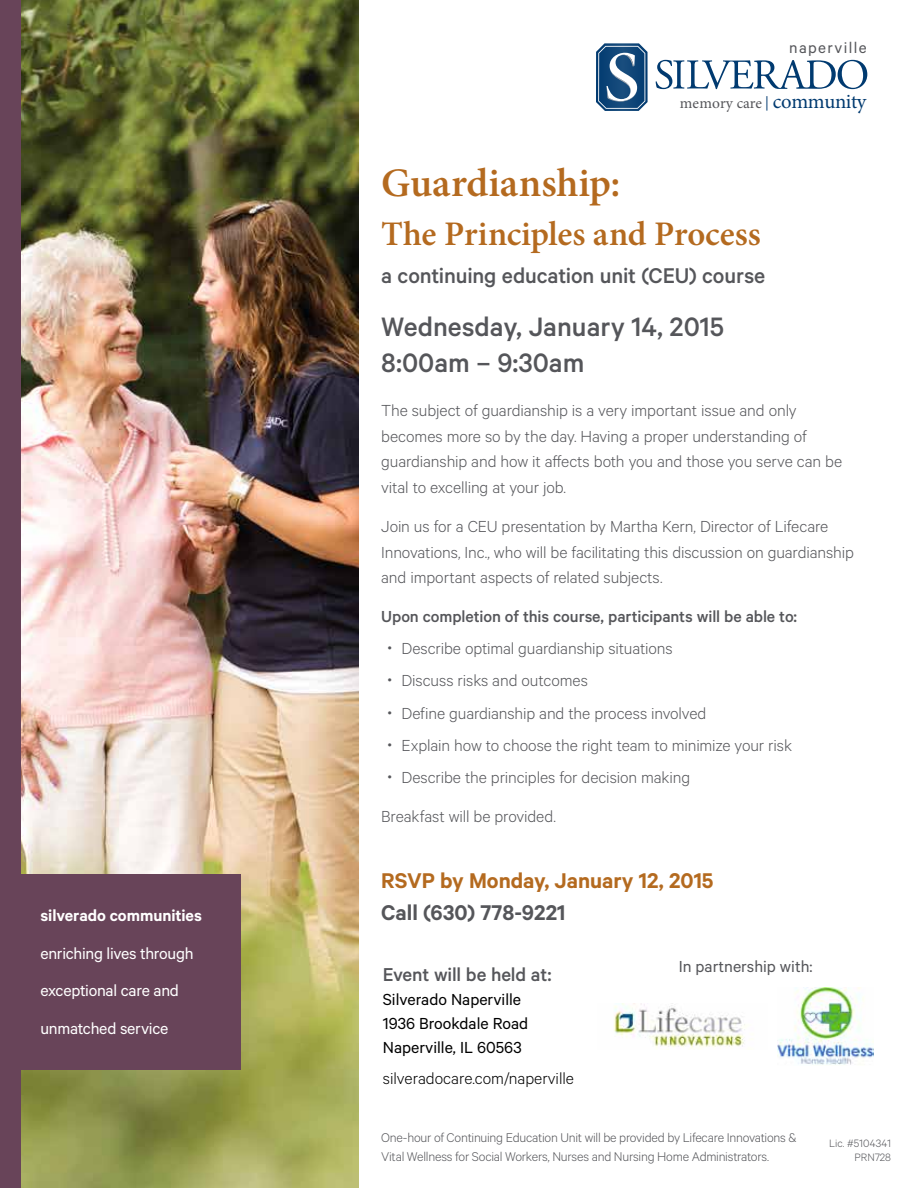
<style>
.page{position:relative;width:918px;height:1188px;background:#fff}
.page>*{position:absolute;margin:0;border:0;box-sizing:border-box;transform-origin:0 0}
.t1{font:600 40.5px "Minion Pro";letter-spacing:-.005em;color:#b46a1f}
.t2{font:600 34.5px "Minion Pro";letter-spacing:-.005em;color:#b46a1f}
.t3{font:500 30px/36px "Calibre";color:#55565a}
.t4{font:500 24px "Calibre";letter-spacing:-.01em;color:#55565a}
.t5{font:600 24px "Calibre";color:#b46a1f}
.t6{font:600 24px "Calibre";color:#55565a}
.t7{font:500 21px "Calibre";letter-spacing:-.01em;color:#55565a}
.t8{font:300 18px/25.5px "Calibre";letter-spacing:-.005em;color:#55565a}
.t9{font:18px/37.5px "Calibre";letter-spacing:-.015em;color:#fff}
.t10{font:18px/24px "Calibre";color:#000}
.t11{font:500 18px "Calibre";letter-spacing:-.005em;color:#55565a}
.t12{font:300 18px "Calibre";color:#000}
.t13{font:600 18px "Calibre";letter-spacing:-.005em;color:#fff}
.t14{font:18px "Calibre";color:#55565a}
.t15{font:17.25px "Calibre";letter-spacing:.08em;color:#55565a}
.t16{font:15.45px "Minion Pro";letter-spacing:.01em;color:#55565a}
.t17{font:300 14.25px/19.5px "Calibre";letter-spacing:-.02em;color:#55565a}
.t18{font:300 12px/14.4px "Calibre";color:#55565a;text-align:right}
.s1{font-size:14.4px;color:#003a70}
.s2{font-size:20.7px;color:#003a70}
</style>
<div class="page">
<img style="left:21px;top:0;width:338px;height:1188px">
<div style="left:0;top:874px;width:240px;height:195px;background:#684459"></div>
<div style="left:0;top:0;width:21px;height:1188px;background:#684459"></div>
<svg style="left:656px;top:60px;width:211px;height:29px"></svg>
<svg style="left:596px;top:43px;width:52px;height:68px"></svg>
<img style="left:613px;top:1003px;width:132px;height:46px">
<img style="left:778px;top:987px;width:95px;height:78px">
<p class="t13" style="left:40px;top:905px;width:163px">silverado communities</p>
<p class="t9" style="left:40px;top:934px;width:155px">enriching lives through exceptional care and unmatched service</p>
<p class="t15" style="left:789px;top:37px;width:79px">naperville</p>
<p class="t16" style="left:680px;top:93px;width:188px">memory care <span class="s1">|</span> <span class="s2">community</span></p>
<h1 class="t1" style="left:381px;top:155px;width:241px">Guardianship:</h1>
<h2 class="t2" style="left:381px;top:211px;width:381px">The Principles and Process</h2>
<h3 class="t4" style="left:381px;top:262px;width:386px">a continuing education unit (CEU) course</h3>
<h3 class="t3" style="left:381px;top:308px;width:344px">Wednesday, January 14, 2015<br>8:00am – 9:30am</h3>
<p class="t8" style="left:381px;top:397px;width:463px">The subject of guardianship is a very important issue and only becomes more so by the day. Having a proper understanding of guardianship and how it affects both you and those you serve can be vital to excelling at your job.</p>
<p class="t8" style="left:381px;top:513px;width:474px">Join us for a CEU presentation by Martha Kern, Director of Lifecare<br>Innovations, Inc., who will be facilitating this discussion on guardianship and important aspects of related subjects.</p>
<p class="t11" style="left:381px;top:606px;width:417px">Upon completion of this course, participants will be able to:</p>
<p class="t8" style="left:388px;top:635px;width:286px"><sup>•</sup> Describe optimal guardianship situations</p>
<p class="t8" style="left:388px;top:667px;width:201px"><sup>•</sup> Discuss risks and outcomes</p>
<p class="t8" style="left:388px;top:700px;width:320px"><sup>•</sup> Define guardianship and the process involved</p>
<p class="t8" style="left:388px;top:732px;width:406px"><sup>•</sup> Explain how to choose the right team to minimize your risk</p>
<p class="t8" style="left:381px;top:757px;width:310px;line-height:39px;text-indent:7px"><sup>•</sup> Describe the principles for decision making<br>Breakfast will be provided.</p>
<h3 class="t5" style="left:381px;top:867px;width:334px">RSVP by Monday, January 12, 2015</h3>
<h3 class="t6" style="left:381px;top:898px;width:186px">Call (630) 778-9221</h3>
<p class="t7" style="left:383px;top:962px;width:170px">Event will be held at:</p>
<p class="t10" style="left:383px;top:987px;width:147px">Silverado Naperville<br>1936 Brookdale Road<br>Naperville, IL 60563</p>
<p class="t12" style="left:383px;top:1068px;width:193px">silveradocare.com/naperville</p>
<p class="t14" style="left:679px;top:956px;width:135px">In partnership with:</p>
<p class="t17" style="left:381px;top:1127px;width:417px">One-hour of Continuing Education Unit will be provided by Lifecare Innovations &amp;<br>Vital Wellness for Social Workers, Nurses and Nursing Home Administrators.</p>
<p class="t18" style="left:829px;top:1135px;width:63px">Lic. #5104341<br>PRN728</p>
</div>
